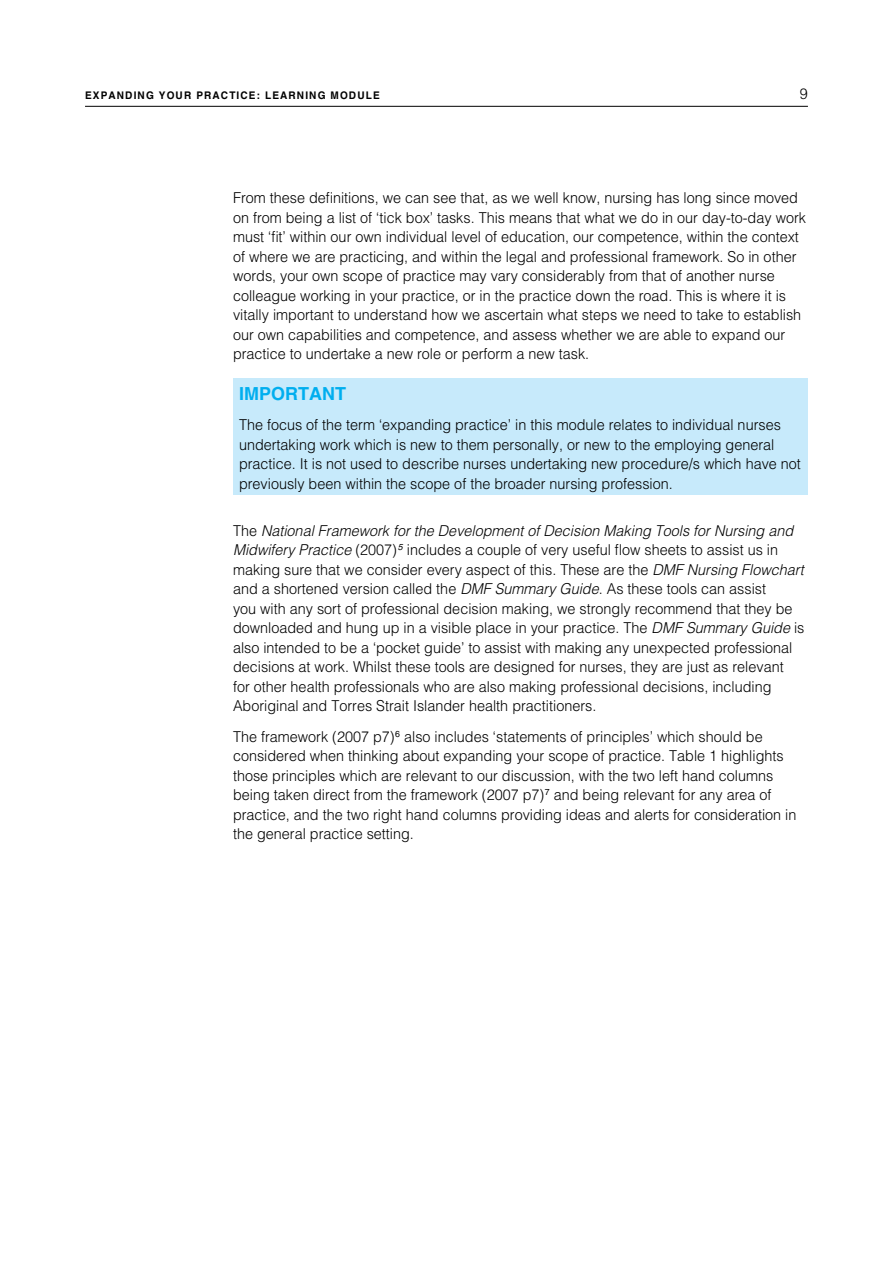
<style>
.page{position:relative;width:893px;height:1263px;background:#fff}
.page>*{position:absolute;margin:0;border:0;box-sizing:border-box;transform-origin:0 0}
.t1{font:700 18px "Helvetica";color:#00aeef}
.t2{font:300 15px/19.5px "Helvetica";color:#000;scale:.96 1}
.t3{font:700 10.5px "Helvetica";letter-spacing:.11em;color:#000;scale:.96 1}
.s1{font-style:italic}
</style>
<div class="page">
<hr style="left:85px;top:106px;width:723px;height:1px;background:#000">
<div style="left:233px;top:378px;width:575px;height:117px;background:#c7eafb"></div>
<p class="t3" style="left:85px;top:89px;width:301px">EXPANDING YOUR PRACTICE: LEARNING MODULE</p>
<p class="t2" style="left:800px;top:84px;width:10px">9</p>
<p class="t2" style="left:233px;top:188px;width:598px">From these definitions, we can see that, as we well know, nursing has long since moved on from being a list of ‘tick box’ tasks. This means that what we do in our day-to-day work must ‘fit’ within our own individual level of education, our competence, within the context of where we are practicing, and within the legal and professional framework. So in other words, your own scope of practice may vary considerably from that of another nurse colleague working in your practice, or in the practice down the road. This is where it is vitally important to understand how we ascertain what steps we need to take to establish our own capabilities and competence, and assess whether we are able to expand our practice to undertake a new role or perform a new task.</p>
<p class="t1" style="left:239px;top:383px;width:108px">IMPORTANT</p>
<p class="t2" style="left:239px;top:415px;width:587px">The focus of the term ‘expanding practice’ in this module relates to individual nurses undertaking work which is new to them personally, or new to the employing general practice. It is not used to describe nurses undertaking new procedure/s which have not previously been within the scope of the broader nursing profession.</p>
<p class="t2" style="left:233px;top:520px;width:597px">The <span class="s1">National Framework for the Development of Decision Making Tools for Nursing and Midwifery Practice</span> (2007)<sup>5</sup> includes a couple of very useful flow sheets to assist us in making sure that we consider every aspect of this. These are the <span class="s1">DMF Nursing Flowchart </span>and a shortened version called the <span class="s1">DMF Summary Guide</span>. As these tools can assist<br>you with any sort of professional decision making, we strongly recommend that they be downloaded and hung up in a visible place in your practice. The <span class="s1">DMF Summary Guide</span> is also intended to be a ‘pocket guide’ to assist with making any unexpected professional decisions at work. Whilst these tools are designed for nurses, they are just as relevant<br>for other health professionals who are also making professional decisions, including Aboriginal and Torres Strait Islander health practitioners.</p>
<p class="t2" style="left:233px;top:726px;width:588px">The framework (2007 p7)<sup>6</sup> also includes ‘statements of principles’ which should be considered when thinking about expanding your scope of practice. Table 1 highlights those principles which are relevant to our discussion, with the two left hand columns being taken direct from the framework (2007 p7)<sup>7</sup> and being relevant for any area of practice, and the two right hand columns providing ideas and alerts for consideration in the general practice setting.</p>
</div>
